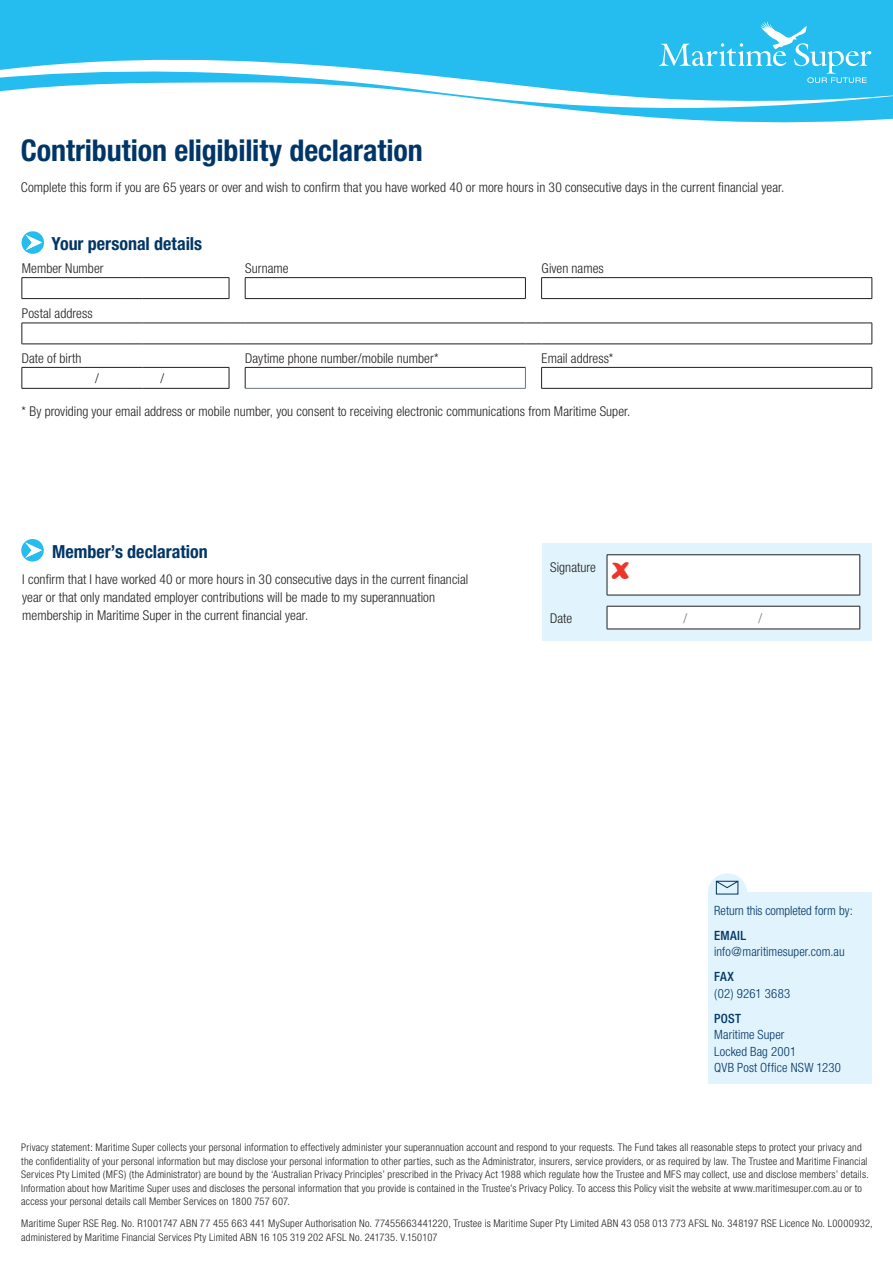
<style>
.page{position:relative;width:893px;height:1263px;background:#fff}
.page>*{position:absolute;margin:0;border:0;box-sizing:border-box;transform-origin:0 0}
.t1{font:36px "Forte";color:#ee3529}
.Body{font:700 condensed 30px "Helvetica Neue";letter-spacing:-.005em;color:#003667}
.Subhead{font:700 condensed 18px "Helvetica Neue";color:#003667}
.Body-2{font:300 condensed 13.5px/18px "Helvetica Neue";letter-spacing:.005em;color:#231f20}
.Body-3{font:300 condensed 13.5px "Helvetica Neue";color:#6a757b}
.Body-4{font:300 condensed 12.75px/16.5px "Helvetica Neue";letter-spacing:.005em;color:#003667}
.t2{font:300 condensed 10.5px/13.5px "Helvetica Neue";letter-spacing:.02em;color:#231f20}
.s1{font-weight:500}
</style>
<div class="page">
<svg style="left:0;top:0;width:893px;height:123px;fill:#25bdef"></svg>
<svg style="left:659px;top:21px;width:212px;height:62px;background:#40c5f0"></svg>
<div style="left:708px;top:892px;width:164px;height:191px;background:#e1f3fc"></div>
<div style="left:708px;top:873px;width:39px;height:40px;background:#e1f3fc;border-radius:50%"></div>
<svg style="left:715px;top:880px;width:24px;height:15px"></svg>
<div style="left:542px;top:543px;width:329px;height:98px;background:#e1f3fc"></div>
<hr style="left:607px;top:554px;width:253px;height:1px;background:#231f20">
<svg style="left:607px;top:555px;width:253px;height:74px;background:#f1f3f5"></svg>
<hr style="left:607px;top:629px;width:253px;height:1px;background:#231f20">
<div style="left:22px;top:231px;width:22px;height:23px;background:#25bdef;border-radius:50%"></div>
<svg style="left:26px;top:235px;width:16px;height:15px"></svg>
<hr style="left:22px;top:367px;width:103px;height:1px;background:#231f20">
<svg style="left:22px;top:368px;width:1px;height:20px"></svg>
<svg style="left:125px;top:367px;width:17px;height:1px"></svg>
<hr style="left:142px;top:367px;width:87px;height:1px;background:#231f20">
<svg style="left:229px;top:368px;width:1px;height:20px"></svg>
<hr style="left:22px;top:388px;width:103px;height:1px;background:#231f20">
<svg style="left:125px;top:388px;width:17px;height:1px"></svg>
<hr style="left:142px;top:388px;width:87px;height:1px;background:#231f20">
<hr style="left:245px;top:367px;width:281px;height:1px;background:#231f20">
<svg style="left:245px;top:368px;width:1px;height:20px"></svg>
<svg style="left:525px;top:368px;width:1px;height:20px"></svg>
<hr style="left:245px;top:388px;width:281px;height:1px;background:#6a757b">
<svg style="left:872px;top:368px;width:1px;height:20px"></svg>
<hr style="left:541px;top:367px;width:331px;height:1px;background:#231f20">
<svg style="left:541px;top:368px;width:1px;height:20px"></svg>
<hr style="left:541px;top:388px;width:331px;height:1px;background:#231f20">
<hr style="left:22px;top:323px;width:103px;height:1px;background:#231f20">
<svg style="left:22px;top:323px;width:1px;height:21px"></svg>
<svg style="left:125px;top:323px;width:17px;height:1px"></svg>
<hr style="left:142px;top:323px;width:87px;height:1px;background:#231f20">
<svg style="left:229px;top:323px;width:16px;height:1px"></svg>
<hr style="left:245px;top:323px;width:280px;height:1px;background:#231f20">
<svg style="left:525px;top:323px;width:17px;height:1px"></svg>
<hr style="left:542px;top:323px;width:330px;height:1px;background:#231f20">
<svg style="left:872px;top:323px;width:1px;height:21px"></svg>
<hr style="left:22px;top:344px;width:103px;height:1px;background:#231f20">
<svg style="left:125px;top:344px;width:17px;height:1px"></svg>
<hr style="left:142px;top:344px;width:87px;height:1px;background:#231f20">
<svg style="left:229px;top:344px;width:16px;height:1px"></svg>
<hr style="left:245px;top:344px;width:280px;height:1px;background:#231f20">
<svg style="left:525px;top:344px;width:17px;height:1px"></svg>
<hr style="left:542px;top:344px;width:330px;height:1px;background:#231f20">
<hr style="left:22px;top:277px;width:103px;height:1px;background:#231f20">
<svg style="left:22px;top:278px;width:1px;height:20px"></svg>
<svg style="left:125px;top:277px;width:17px;height:1px"></svg>
<hr style="left:142px;top:277px;width:87px;height:1px;background:#231f20">
<svg style="left:229px;top:278px;width:1px;height:20px"></svg>
<hr style="left:22px;top:298px;width:103px;height:1px;background:#231f20">
<svg style="left:125px;top:298px;width:17px;height:1px"></svg>
<hr style="left:142px;top:298px;width:87px;height:1px;background:#231f20">
<hr style="left:245px;top:277px;width:281px;height:1px;background:#231f20">
<svg style="left:245px;top:278px;width:1px;height:20px"></svg>
<svg style="left:525px;top:278px;width:1px;height:20px"></svg>
<hr style="left:245px;top:298px;width:281px;height:1px;background:#231f20">
<hr style="left:541px;top:277px;width:331px;height:1px;background:#231f20">
<svg style="left:541px;top:278px;width:1px;height:20px"></svg>
<svg style="left:872px;top:278px;width:1px;height:20px"></svg>
<hr style="left:541px;top:298px;width:331px;height:1px;background:#231f20">
<div style="left:21px;top:539px;width:23px;height:22px;background:#25bdef;border-radius:50%"></div>
<svg style="left:25px;top:542px;width:17px;height:16px"></svg>
<p class="Body" style="left:21px;top:132px;width:403px">Contribution eligibility declaration</p>
<p class="Body-2" style="left:21px;top:178px;width:765px">Complete this form if you are 65 years or over and wish to confirm that you have worked 40 or more hours in 30 consecutive days in the current financial year.</p>
<p class="Subhead" style="left:52px;top:232px;width:152px">Your personal details</p>
<p class="Body-2" style="left:22px;top:259px;width:83px">Member Number</p>
<p class="Body-2" style="left:245px;top:259px;width:45px">Surname</p>
<p class="Body-2" style="left:542px;top:259px;width:64px">Given names</p>
<p class="Body-2" style="left:22px;top:304px;width:72px">Postal address</p>
<p class="Body-2" style="left:22px;top:349px;width:61px">Date of birth</p>
<p class="Body-2" style="left:245px;top:349px;width:195px">Daytime phone number/mobile number*</p>
<p class="Body-2" style="left:542px;top:349px;width:73px">Email address*</p>
<p class="Body-2" style="left:95px;top:369px;width:5px">/</p>
<p class="Body-2" style="left:160px;top:369px;width:5px">/</p>
<p class="Body-2" style="left:22px;top:402px;width:610px">* By providing your email address or mobile number, you consent to receiving electronic communications from Maritime Super.</p>
<p class="Subhead" style="left:52px;top:540px;width:157px">Member’s declaration</p>
<p class="Body-2" style="left:22px;top:570px;width:447px">I confirm that I have worked 40 or more hours in 30 consecutive days in the current financial year or that only mandated employer contributions will be made to my superannuation membership in Maritime Super in the current financial year.</p>
<p class="Body-2" style="left:550px;top:558px;width:47px">Signature</p>
<p class="t1" style="left:611px;top:546px;width:19px">x</p>
<p class="Body-2" style="left:550px;top:609px;width:24px">Date</p>
<p class="Body-3" style="left:684px;top:610px;width:5px">/</p>
<p class="Body-3" style="left:759px;top:610px;width:5px">/</p>
<p class="Body-4" style="left:714px;top:902px;width:140px">Return this completed form by:</p>
<p class="Body-4" style="left:714px;top:927px;width:132px"><span class="s1">EMAIL </span>info@maritimesuper.com.au</p>
<p class="Body-4" style="left:714px;top:968px;width:78px"><span class="s1">FAX<br></span>(02) 9261 3683</p>
<p class="Body-4" style="left:714px;top:1010px;width:128px"><span class="s1">POST<br></span>Maritime Super<br>Locked Bag 2001<br>QVB Post Office NSW 1230</p>
<p class="t2" style="left:21px;top:1141px;width:849px">Privacy statement: Maritime Super collects your personal information to effectively administer your superannuation account and respond to your requests. The Fund takes all reasonable steps to protect your privacy and the confidentiality of your personal information but may disclose your personal information to other parties, such as the Administrator, insurers, service providers, or as required by law. The Trustee and Maritime Financial Services Pty Limited (MFS) (the Administrator) are bound by the ‘Australian Privacy Principles’ prescribed in the Privacy Act 1988 which regulate how the Trustee and MFS may collect, use and disclose members’ details.<br>Information about how Maritime Super uses and discloses the personal information that you provide is contained in the Trustee’s Privacy Policy. To access this Policy visit the website at www.maritimesuper.com.au or to access your personal details call Member Services on 1800 757 607.</p>
<p class="t2" style="left:21px;top:1217px;width:853px">Maritime Super RSE Reg. No. R1001747 ABN 77 455 663 441 MySuper Authorisation No. 77455663441220, Trustee is Maritime Super Pty Limited ABN 43 058 013 773 AFSL No. 348197 RSE Licence No. L0000932, administered by Maritime Financial Services Pty Limited ABN 16 105 319 202 AFSL No. 241735. V.150107</p>
</div>
